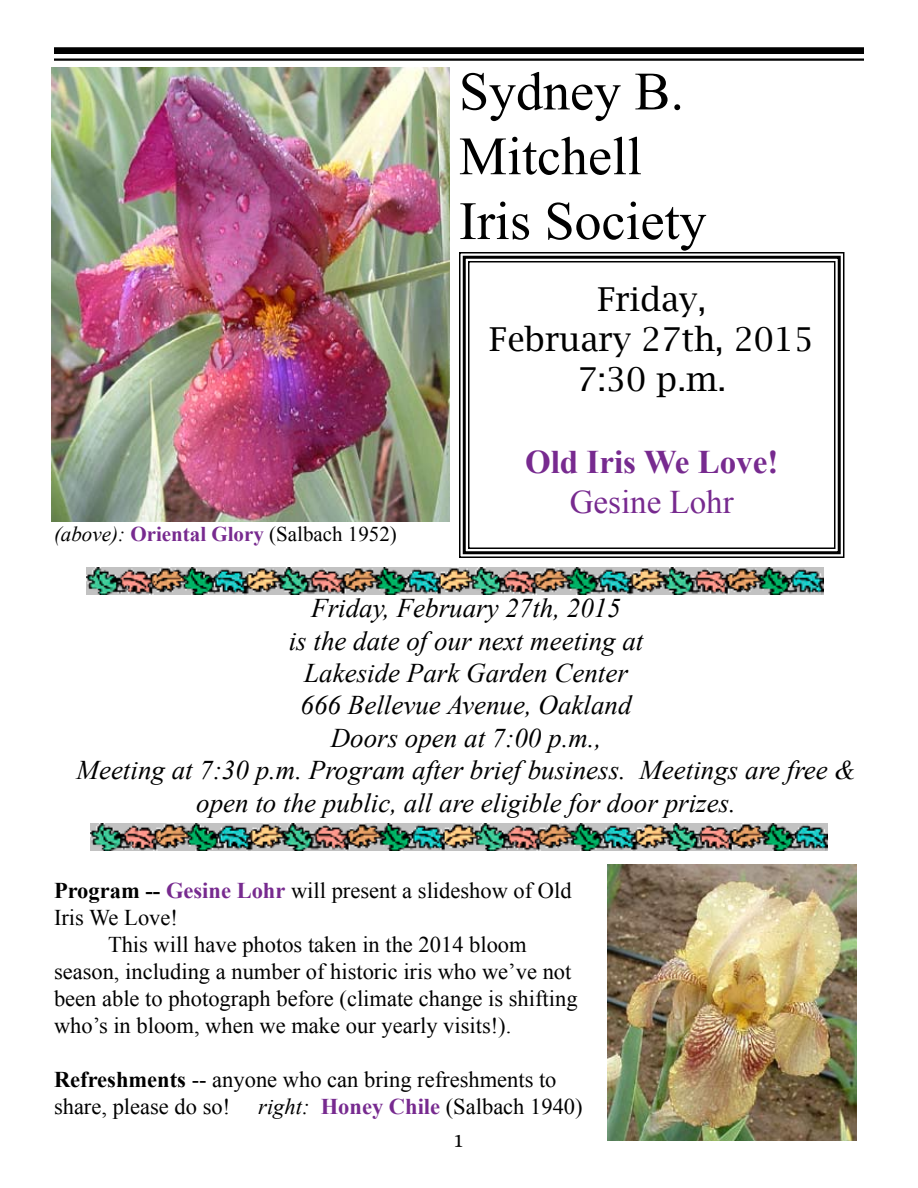
<style>
.page{position:relative;width:918px;height:1188px;background:#fff}
.page>*{position:absolute;margin:0;border:0;box-sizing:border-box;transform-origin:0 0}
.t1{font:54px/64.8px "Times New Roman";color:#000}
.t2{font:33px/39.6px "Lucida Bright";color:#000;text-align:center}
.t3{font:700 33px "Times New Roman";color:#772a8f}
.t4{font:33px "Times New Roman";color:#772a8f}
.t5{font:italic 27px/32.4px "Times New Roman";color:#000;text-align:center}
.t6{font:22.5px/27px "Times New Roman";color:#000}
.t7{font:700 21px "Times New Roman";color:#772a8f}
.t8{font:18px "Plantagenet Cherokee";color:#000}
.s1{font-weight:400;font-style:italic;color:#000}
.s2{font-weight:400;color:#000}
.s3{font-weight:700}
.s4{font-weight:700;color:#772a8f}
.s5{font-style:italic}
</style>
<div class="page">
<div style="left:54px;top:47px;width:810px;height:7px;background:#000"></div>
<hr style="left:54px;top:58px;width:810px;height:3px;background:#000">
<img style="left:52px;top:68px;width:398px;height:454px">
<svg style="left:459px;top:252px;width:386px;height:306px"></svg>
<div style="left:463px;top:256px;width:378px;height:298px;border:3px solid #000"></div>
<div style="left:468px;top:261px;width:367px;height:288px;border:2px solid #000"></div>
<img style="left:87px;top:567px;width:737px;height:27px">
<img style="left:91px;top:823px;width:736px;height:28px">
<img style="left:608px;top:864px;width:248px;height:276px">
<h1 class="t1" style="left:459px;top:58px;width:249px">Sydney B.<br>Mitchell<br>Iris Society</h1>
<h2 class="t2" style="left:489px;top:280px;width:326px">Friday,<br>February 27th, 2015<br>7:30 p.m.</h2>
<p class="t7" style="left:54px;top:520px;width:344px"><span class="s1">(above):</span> Oriental Glory <span class="s2">(Salbach 1952)</span></p>
<h2 class="t3" style="left:525px;top:439px;width:255px">Old Iris We Love!</h2>
<h2 class="t4" style="left:570px;top:480px;width:166px">Gesine Lohr</h2>
<p class="t5" style="left:77px;top:591px;width:781px">Friday, February 27th, 2015<br>is the date of our next meeting at<br>Lakeside Park Garden Center<br>666 Bellevue Avenue, Oakland<br>Doors open at 7:00 p.m.,<br>Meeting at 7:30 p.m. Program after brief business. Meetings are free &amp; open to the public, all are eligible for door prizes.</p>
<p class="t6" style="left:54px;top:876px;width:519px"><span class="s3">Program --</span> <span class="s4">Gesine Lohr</span> will present a slideshow of Old</p>
<p class="t6" style="left:54px;top:903px;width:125px">Iris We Love!</p>
<p class="t6" style="left:108px;top:930px;width:420px">This will have photos taken in the 2014 bloom</p>
<p class="t6" style="left:54px;top:957px;width:519px">season, including a number of historic iris who we’ve not</p>
<p class="t6" style="left:54px;top:984px;width:525px">been able to photograph before (climate change is shifting</p>
<p class="t6" style="left:54px;top:1011px;width:459px">who’s in bloom, when we make our yearly visits!).</p>
<p class="t6" style="left:54px;top:1065px;width:504px"><span class="s3">Refreshments</span> -- anyone who can bring refreshments to share, please do so!</p>
<p class="t6" style="left:258px;top:1092px;width:326px"><span class="s5">right:</span> <span class="s4">Honey Chile</span> (Salbach 1940)</p>
<p class="t8" style="left:454px;top:1129px;width:11px">1</p>
</div>
